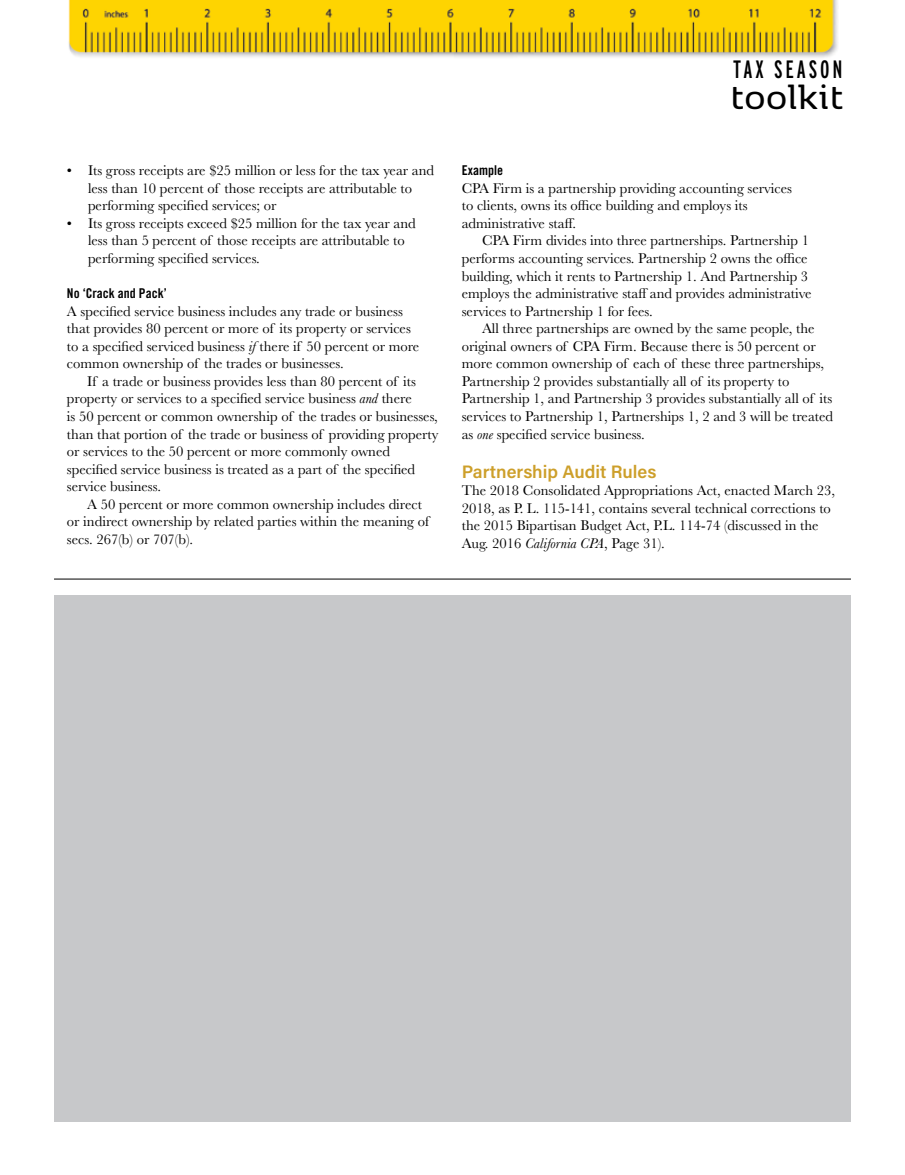
<style>
.page{position:relative;width:905px;height:1175px;background:#fff}
.page>*{position:absolute;margin:0;border:0;box-sizing:border-box;transform-origin:0 0}
.t1{font:600 38.4px "Kobenhavn";letter-spacing:.02em;color:#000}
.t2{font:25.05px "Interstate Compressed";letter-spacing:.115em;color:#000}
.t3{font:600 18px "Acumin Pro";color:#cd9f2a}
.t4{font:14.7px/17.5px "Baskerville";color:#000}
.t5{font:13.5px "Trade Gothic Bold Cond Twenty";color:#000}
.s1{font-style:italic}
</style>
<div class="page">
<hr style="left:54px;top:578px;width:796px;height:1px;background:#000">
<img style="left:68px;top:0;width:770px;height:58px">
<div style="left:54px;top:594px;width:797px;height:527px;background:#c7c8ca"></div>
<p class="t4" style="left:88px;top:162px;width:347px;text-indent:-21px">• Its gross receipts are $25 million or less for the tax year and less than 10 percent of those receipts are attributable to performing specified services; or</p>
<p class="t4" style="left:88px;top:214px;width:329px;text-indent:-21px">• Its gross receipts exceed $25 million for the tax year and less than 5 percent of those receipts are attributable to performing specified services.</p>
<p class="t5" style="left:67px;top:285px;width:101px">No ‘Crack and Pack’</p>
<p class="t4" style="left:67px;top:302px;width:354px">A specified service business includes any trade or business that provides 80 percent or more of its property or services to a specified serviced business <span class="s1">if</span> there if 50 percent or more common ownership of the trades or businesses.</p>
<p class="t4" style="left:67px;top:372px;width:373px;text-indent:20px">If a trade or business provides less than 80 percent of its property or services to a specified service business <span class="s1">and</span> there<br>is 50 percent or common ownership of the trades or businesses, than that portion of the trade or business of providing property or services to the 50 percent or more commonly owned specified service business is treated as a part of the specified service business.</p>
<p class="t4" style="left:67px;top:495px;width:363px;text-indent:20px">A 50 percent or more common ownership includes direct or indirect ownership by related parties within the meaning of secs. 267(b) or 707(b).</p>
<h2 class="t2" style="left:733px;top:56px;width:111px">TAX SEASON</h2>
<h1 class="t1" style="left:730px;top:70px;width:114px">toolkit</h1>
<p class="t5" style="left:462px;top:162px;width:43px">Example</p>
<p class="t4" style="left:462px;top:179px;width:332px">CPA Firm is a partnership providing accounting services to clients, owns its office building and employs its administrative staff.</p>
<p class="t4" style="left:462px;top:232px;width:351px;text-indent:20px">CPA Firm divides into three partnerships. Partnership 1 performs accounting services. Partnership 2 owns the office building, which it rents to Partnership 1. And Partnership 3 employs the administrative staff and provides administrative services to Partnership 1 for fees.</p>
<p class="t4" style="left:462px;top:320px;width:373px;text-indent:20px">All three partnerships are owned by the same people, the original owners of CPA Firm. Because there is 50 percent or more common ownership of each of these three partnerships, Partnership 2 provides substantially all of its property to Partnership 1, and Partnership 3 provides substantially all of its services to Partnership 1, Partnerships 1, 2 and 3 will be treated as <span class="s1">one</span> specified service business.</p>
<p class="t3" style="left:462px;top:459px;width:196px">Partnership Audit Rules</p>
<p class="t4" style="left:462px;top:482px;width:375px">The 2018 Consolidated Appropriations Act, enacted March 23, 2018, as P. L. 115-141, contains several technical corrections to the 2015 Bipartisan Budget Act, P.L. 114-74 (discussed in the Aug. 2016 <span class="s1">California CPA</span>, Page 31).</p>
</div>
